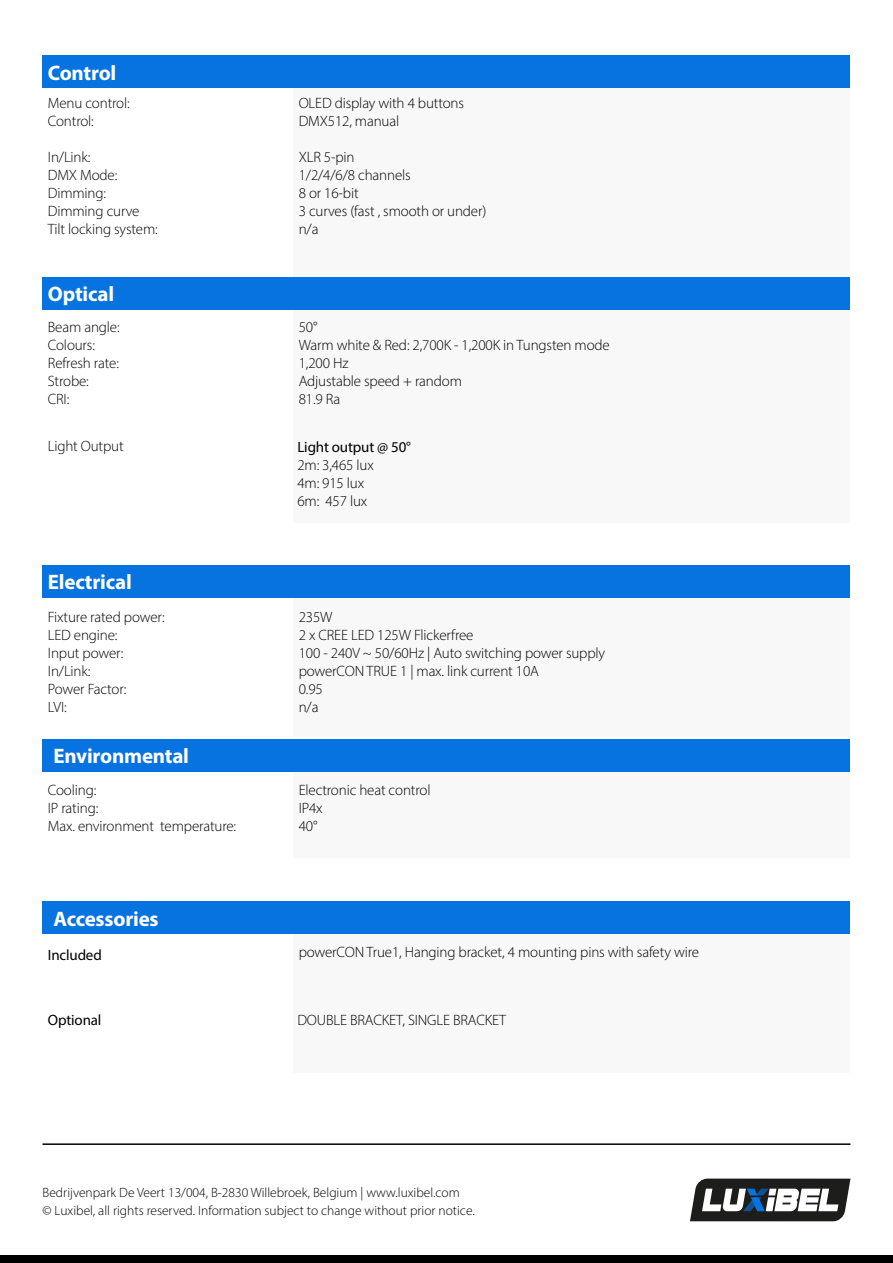
<style>
.page{position:relative;width:893px;height:1263px;background:#fff}
.page>*{position:absolute;margin:0;border:0;box-sizing:border-box;transform-origin:0 0}
.Table{font:700 21px "Myriad Pro";letter-spacing:-.01em;color:#fff}
.Table-2{font:300 15px/18px "Myriad Pro";letter-spacing:-.01em;color:#000}
.Table-3{font:15px "Myriad Pro";letter-spacing:-.01em;color:#000}
.t1{font:300 13.5px/18px "Myriad Pro";color:#000}
</style>
<div class="page">
<div style="left:0;top:1255px;width:893px;height:8px;background:#000"></div>
<hr style="left:43px;top:1143px;width:807px;height:2px;background:#000">
<svg style="left:690px;top:1178px;width:160px;height:43px"></svg>
<div style="left:293px;top:598px;width:557px;height:138px;background:#f8f8f8"></div>
<div style="left:293px;top:934px;width:557px;height:138px;background:#f8f8f8"></div>
<div style="left:293px;top:772px;width:557px;height:85px;background:#f8f8f8"></div>
<div style="left:293px;top:88px;width:557px;height:189px;background:#f8f8f8"></div>
<div style="left:293px;top:310px;width:557px;height:213px;background:#f8f8f8"></div>
<div style="left:43px;top:55px;width:807px;height:33px;background:#0773e1"></div>
<div style="left:43px;top:565px;width:807px;height:33px;background:#0773e1"></div>
<div style="left:43px;top:277px;width:807px;height:33px;background:#0773e1"></div>
<div style="left:43px;top:901px;width:807px;height:33px;background:#0773e1"></div>
<div style="left:43px;top:739px;width:807px;height:33px;background:#0773e1"></div>
<p class="Table" style="left:48px;top:59px;width:70px">Control</p>
<p class="Table-2" style="left:48px;top:94px;width:83px">Menu control:<br>Control:</p>
<p class="Table-2" style="left:48px;top:148px;width:111px">In/Link:<br>DMX Mode:<br>Dimming:<br>Dimming curve<br>Tilt locking system:</p>
<p class="Table" style="left:48px;top:280px;width:68px">Optical</p>
<p class="Table-2" style="left:48px;top:318px;width:73px">Beam angle:<br>Colours:<br>Refresh rate:<br>Strobe:<br>CRI:</p>
<p class="Table-2" style="left:48px;top:437px;width:77px">Light Output</p>
<p class="Table" style="left:48px;top:568px;width:85px">Electrical</p>
<p class="Table-2" style="left:48px;top:608px;width:118px">Fixture rated power:<br>LED engine:<br>Input power:<br>In/Link:<br>Power Factor:</p>
<p class="Table-2" style="left:48px;top:698px;width:20px">LVI:</p>
<p class="Table" style="left:53px;top:742px;width:137px">Environmental</p>
<p class="Table-2" style="left:48px;top:780px;width:50px">Cooling:</p>
<p class="Table-2" style="left:48px;top:798px;width:190px">IP rating:<br>Max. environment temperature:</p>
<p class="Table" style="left:53px;top:905px;width:107px">Accessories</p>
<p class="Table-3" style="left:48px;top:945px;width:55px">Included</p>
<p class="Table-3" style="left:48px;top:1010px;width:55px">Optional</p>
<p class="Table-2" style="left:299px;top:94px;width:167px">OLED display with 4 buttons</p>
<p class="Table-2" style="left:299px;top:112px;width:102px">DMX512, manual</p>
<p class="Table-2" style="left:299px;top:148px;width:57px">XLR 5-pin</p>
<p class="Table-2" style="left:299px;top:166px;width:114px">1/2/4/6/8 channels</p>
<p class="Table-2" style="left:299px;top:184px;width:61px">8 or 16-bit</p>
<p class="Table-2" style="left:299px;top:202px;width:189px">3 curves (fast , smooth or under)</p>
<p class="Table-2" style="left:299px;top:220px;width:21px">n/a</p>
<p class="Table-2" style="left:299px;top:318px;width:20px">50°</p>
<p class="Table-2" style="left:299px;top:336px;width:313px">Warm white &amp; Red: 2,700K - 1,200K in Tungsten mode</p>
<p class="Table-2" style="left:299px;top:354px;width:51px">1,200 Hz</p>
<p class="Table-2" style="left:299px;top:372px;width:165px">Adjustable speed + random</p>
<p class="Table-2" style="left:299px;top:390px;width:43px">81.9 Ra</p>
<p class="Table-3" style="left:297px;top:438px;width:115px">Light output @ 50°</p>
<p class="Table-2" style="left:297px;top:456px;width:78px">2m: 3,465 lux</p>
<p class="Table-2" style="left:297px;top:474px;width:68px">4m: 915 lux</p>
<p class="Table-2" style="left:297px;top:492px;width:71px">6m: 457 lux</p>
<p class="Table-2" style="left:299px;top:608px;width:35px">235W</p>
<p class="Table-2" style="left:299px;top:626px;width:176px">2 x CREE LED 125W Flickerfree</p>
<p class="Table-2" style="left:299px;top:644px;width:308px">100 - 240V ~ 50/60Hz | Auto switching power supply</p>
<p class="Table-2" style="left:299px;top:662px;width:242px">powerCON TRUE 1 | max. link current 10A</p>
<p class="Table-2" style="left:299px;top:680px;width:26px">0.95</p>
<p class="Table-2" style="left:299px;top:698px;width:21px">n/a</p>
<p class="Table-2" style="left:299px;top:780px;width:133px">Electronic heat control</p>
<p class="Table-2" style="left:299px;top:798px;width:26px">IP4x</p>
<p class="Table-2" style="left:299px;top:816px;width:20px">40°</p>
<p class="Table-2" style="left:299px;top:943px;width:402px">powerCON True1, Hanging bracket, 4 mounting pins with safety wire</p>
<p class="Table-2" style="left:297px;top:1011px;width:210px">DOUBLE BRACKET, SINGLE BRACKET</p>
<p class="t1" style="left:43px;top:1183px;width:434px">Bedrijvenpark De Veert 13/004, B-2830 Willebroek, Belgium | www.luxibel.com<br>© Luxibel, all rights reserved. Information subject to change without prior notice.</p>
</div>
